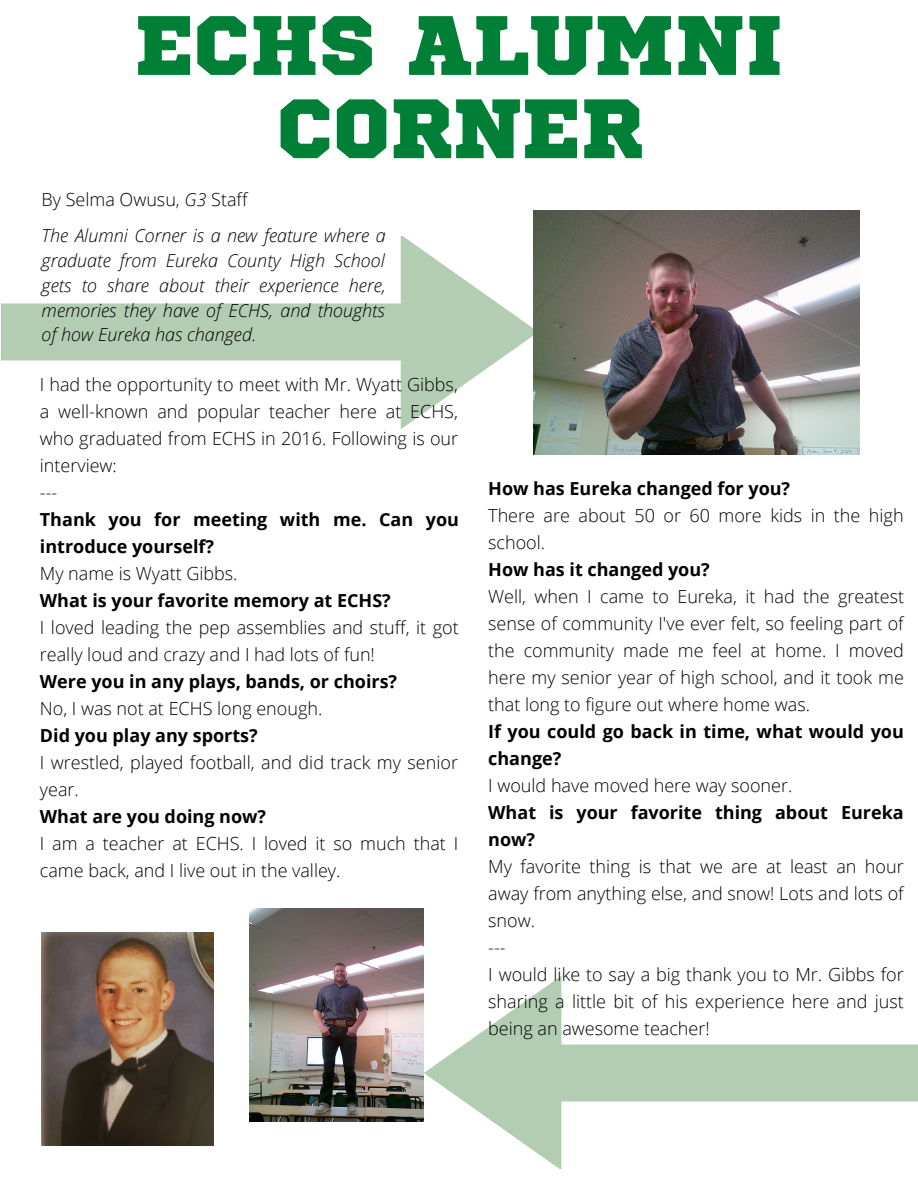
<style>
.page{position:relative;width:918px;height:1188px;background:#fff}
.page>*{position:absolute;margin:0;border:0;box-sizing:border-box;transform-origin:0 0}
.t1{font:84px/83.2px "Sports World";color:#008037;text-align:center}
.t2{font:300 18px/27px "Open Sans";color:#020102}
.t3{font:700 18px/27px "Open Sans";color:#020102}
.t4{font:italic 300 18px/24.8px "Open Sans";color:#020102;text-align:justify}
.s1{font-style:italic}
</style>
<div class="page">
<svg style="left:1px;top:236px;width:533px;height:193px"></svg>
<img style="left:534px;top:210px;width:325px;height:244px">
<img style="left:42px;top:933px;width:172px;height:212px">
<img style="left:249px;top:909px;width:175px;height:212px">
<svg style="left:424px;top:976px;width:494px;height:193px"></svg>
<h1 class="t1" style="left:134px;top:8px;width:652px">ECHS ALUMNI<br>CORNER</h1>
<p class="t2" style="left:42px;top:186px;width:207px">By Selma Owusu, <span class="s1">G3</span> Staff</p>
<p class="t4" style="left:42px;top:223px;width:346px">The Alumni Corner is a new feature where a graduate from Eureka County High School gets to share about their experience here, memories they have of ECHS, and thoughts of how Eureka has changed.</p>
<p class="t2" style="left:40px;top:370px;width:420px">I had the opportunity to meet with Mr. Wyatt Gibbs, a well-known and popular teacher here at ECHS, who graduated from ECHS in 2016. Following is our interview:<br>---</p>
<p class="t3" style="left:40px;top:505px;width:421px">Thank you for meeting with me. Can you introduce yourself?</p>
<p class="t2" style="left:40px;top:559px;width:199px">My name is Wyatt Gibbs.</p>
<p class="t3" style="left:40px;top:586px;width:352px">What is your favorite memory at ECHS?</p>
<p class="t2" style="left:40px;top:613px;width:420px">I loved leading the pep assemblies and stuff, it got really loud and crazy and I had lots of fun!</p>
<p class="t3" style="left:40px;top:667px;width:359px">Were you in any plays, bands, or choirs?</p>
<p class="t2" style="left:40px;top:694px;width:284px">No, I was not at ECHS long enough.</p>
<p class="t3" style="left:40px;top:721px;width:219px">Did you play any sports?</p>
<p class="t2" style="left:40px;top:748px;width:420px">I wrestled, played football, and did track my senior year.</p>
<p class="t3" style="left:40px;top:802px;width:228px">What are you doing now?</p>
<p class="t2" style="left:40px;top:829px;width:420px">I am a teacher at ECHS. I loved it so much that I came back, and I live out in the valley.</p>
<p class="t3" style="left:488px;top:475px;width:303px">How has Eureka changed for you?</p>
<p class="t2" style="left:488px;top:502px;width:417px">There are about 50 or 60 more kids in the high school.</p>
<p class="t3" style="left:488px;top:556px;width:223px">How has it changed you?</p>
<p class="t2" style="left:488px;top:583px;width:417px;text-align:justify">Well, when I came to Eureka, it had the greatest sense of community I've ever felt, so feeling part of the community made me feel at home. I moved here my senior year of high school, and it took me that long to figure out where home was.</p>
<p class="t3" style="left:488px;top:718px;width:417px">If you could go back in time, what would you change?</p>
<p class="t2" style="left:488px;top:772px;width:306px">I would have moved here way sooner.</p>
<p class="t3" style="left:488px;top:799px;width:417px">What is your favorite thing about Eureka now?</p>
<p class="t2" style="left:488px;top:853px;width:417px">My favorite thing is that we are at least an hour away from anything else, and snow! Lots and lots of snow.<br>---<br>I would like to say a big thank you to Mr. Gibbs for sharing a little bit of his experience here and just being an awesome teacher!</p>
</div>
